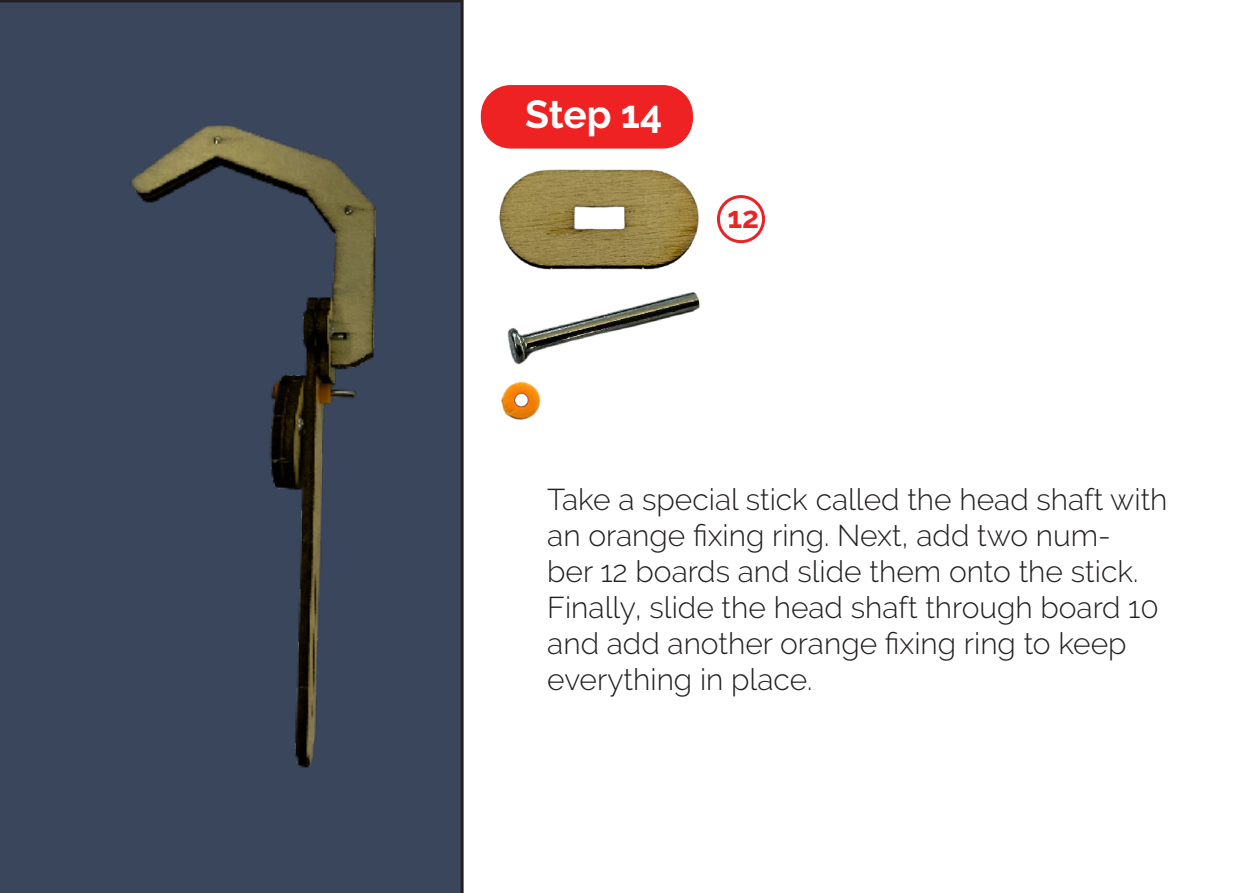
<style>
.page{position:relative;width:1259px;height:893px;background:#fff}
.page>*{position:absolute;margin:0;border:0;box-sizing:border-box;transform-origin:0 0}
.t1{font:700 39px "Raleway";letter-spacing:-.005em;color:#fff}
.t2{font:300 30px/36px "Raleway";color:#231f20}
.t3{font:700 30px "Raleway";color:#ed2224}
</style>
<div class="page">
<div style="left:0;top:0;width:463px;height:893px;background:#3a465c"></div>
<div style="left:481px;top:85px;width:212px;height:64px;background:#ee2123;border-radius:30px"></div>
<img style="left:108px;top:85px;width:310px;height:714px">
<img style="left:498px;top:169px;width:201px;height:101px">
<img style="left:507px;top:291px;width:193px;height:74px">
<img style="left:501px;top:382px;width:40px;height:38px">
<div style="left:717px;top:195px;width:48px;height:48px;border:3px solid #ed2224;border-radius:50%"></div>
<p class="t1" style="left:525px;top:92px;width:139px">Step 14</p>
<p class="t3" style="left:727px;top:200px;width:33px">12</p>
<p class="t2" style="left:547px;top:482px;width:622px">Take a special stick called the head shaft with an orange fixing ring. Next, add two num-<br>ber 12 boards and slide them onto the stick.<br>Finally, slide the head shaft through board 10 and add another orange fixing ring to keep everything in place.</p>
</div>
